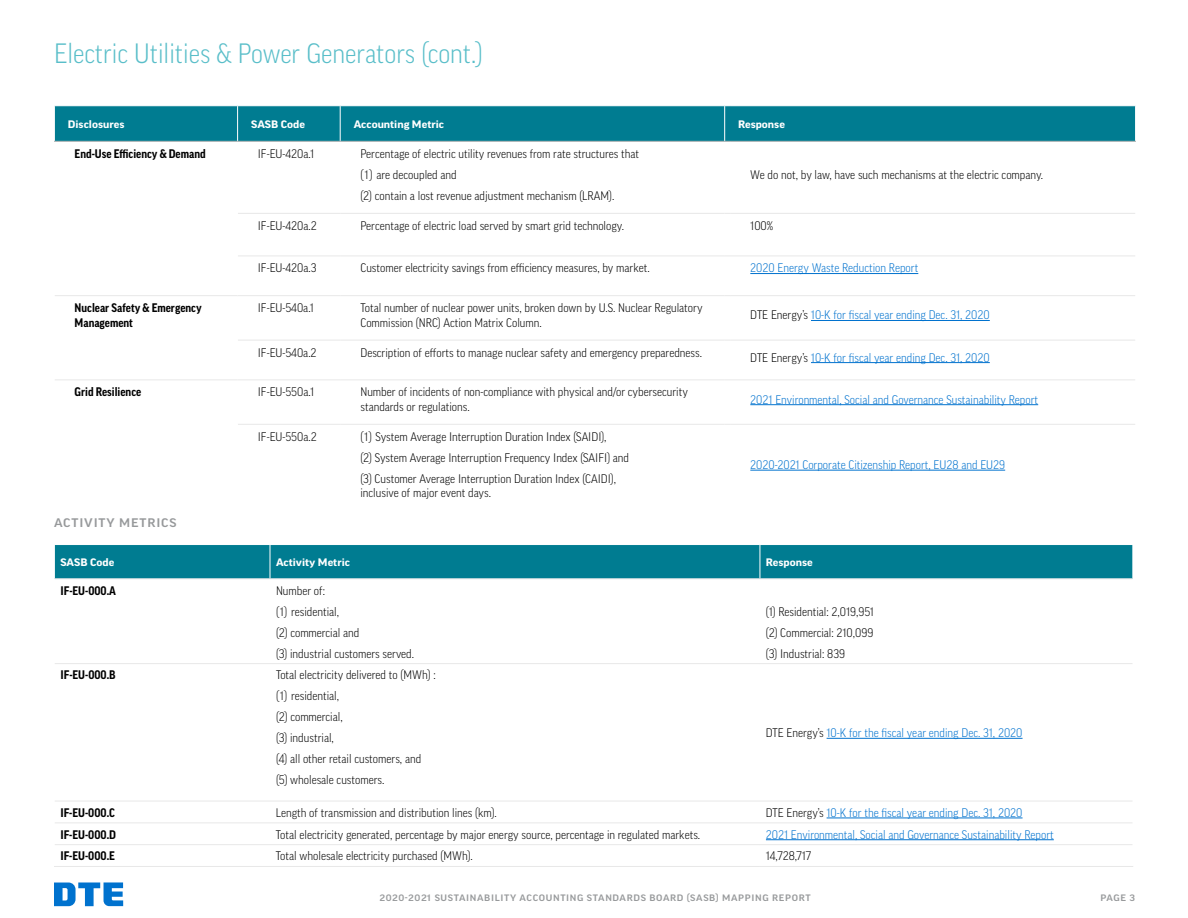
<style>
.page{position:relative;width:1188px;height:918px;background:#fff}
.page>*{position:absolute;margin:0;border:0;box-sizing:border-box;transform-origin:0 0}
.t1{font:300 27px "Good Pro Narr";color:#59bec9}
.t2{font:300 12px/21px "Good Pro Narr";color:#000}
.t3{font:300 12px "Good Pro Narr";color:#0072ce}
.t4{font:700 12px/14.4px "Good Pro Narr";color:#000}
.t5{font:500 expanded 12px "Good Pro";letter-spacing:.07em;color:#97999b}
.t6{font:700 expanded 10.5px "Good Pro";color:#fff}
.t7{font:500 expanded 9px "Good Pro";letter-spacing:.07em;color:#97999b}
.s1{color:#000}
</style>
<div class="page">
<svg style="left:54px;top:882px;width:69px;height:24px"></svg>
<svg style="left:54px;top:105px;width:1082px;height:37px;background:#0d8295"></svg>
<hr style="left:730px;top:141px;width:406px;height:1px;background:#b1b3b3">
<hr style="left:238px;top:213px;width:102px;height:1px;background:#e8e8e8">
<hr style="left:340px;top:213px;width:385px;height:1px;background:#e8e8e8">
<hr style="left:730px;top:213px;width:405px;height:1px;background:#e8e8e8">
<hr style="left:238px;top:256px;width:102px;height:1px;background:#e8e8e8">
<hr style="left:340px;top:256px;width:385px;height:1px;background:#e8e8e8">
<hr style="left:730px;top:256px;width:405px;height:1px;background:#e8e8e8">
<hr style="left:55px;top:295px;width:183px;height:1px;background:#e8e8e8">
<hr style="left:238px;top:295px;width:102px;height:1px;background:#e8e8e8">
<hr style="left:340px;top:295px;width:385px;height:1px;background:#e8e8e8">
<hr style="left:730px;top:295px;width:405px;height:1px;background:#e8e8e8">
<hr style="left:238px;top:340px;width:102px;height:1px;background:#e8e8e8">
<hr style="left:340px;top:340px;width:385px;height:1px;background:#e8e8e8">
<hr style="left:730px;top:340px;width:405px;height:1px;background:#e8e8e8">
<hr style="left:55px;top:379px;width:183px;height:1px;background:#e8e8e8">
<hr style="left:238px;top:379px;width:102px;height:1px;background:#e8e8e8">
<hr style="left:340px;top:379px;width:385px;height:1px;background:#e8e8e8">
<hr style="left:730px;top:379px;width:405px;height:1px;background:#e8e8e8">
<hr style="left:238px;top:424px;width:102px;height:1px;background:#e8e8e8">
<hr style="left:340px;top:424px;width:385px;height:1px;background:#e8e8e8">
<hr style="left:730px;top:424px;width:405px;height:1px;background:#e8e8e8">
<hr style="left:750px;top:273px;width:168px;height:1px;background:#0072ce">
<hr style="left:811px;top:320px;width:179px;height:1px;background:#0072ce">
<hr style="left:811px;top:362px;width:179px;height:1px;background:#0072ce">
<hr style="left:750px;top:404px;width:288px;height:1px;background:#0072ce">
<hr style="left:750px;top:470px;width:255px;height:1px;background:#0072ce">
<div style="left:55px;top:545px;width:1077px;height:33px;background:#007c91"></div>
<hr style="left:270px;top:545px;width:1px;height:33px;background:#fff">
<hr style="left:760px;top:545px;width:1px;height:33px;background:#fff">
<hr style="left:55px;top:578px;width:215px;height:1px;background:#e8e8e8">
<hr style="left:270px;top:578px;width:490px;height:1px;background:#e8e8e8">
<hr style="left:760px;top:578px;width:372px;height:1px;background:#e8e8e8">
<hr style="left:55px;top:663px;width:215px;height:1px;background:#e8e8e8">
<hr style="left:270px;top:663px;width:490px;height:1px;background:#e8e8e8">
<hr style="left:760px;top:663px;width:372px;height:1px;background:#e8e8e8">
<hr style="left:55px;top:801px;width:215px;height:1px;background:#e8e8e8">
<hr style="left:270px;top:801px;width:490px;height:1px;background:#e8e8e8">
<hr style="left:760px;top:801px;width:372px;height:1px;background:#e8e8e8">
<hr style="left:55px;top:822px;width:215px;height:1px;background:#e8e8e8">
<hr style="left:270px;top:822px;width:490px;height:1px;background:#e8e8e8">
<hr style="left:760px;top:822px;width:372px;height:1px;background:#e8e8e8">
<hr style="left:55px;top:844px;width:215px;height:1px;background:#e8e8e8">
<hr style="left:270px;top:844px;width:490px;height:1px;background:#e8e8e8">
<hr style="left:760px;top:844px;width:372px;height:1px;background:#e8e8e8">
<hr style="left:54px;top:866px;width:216px;height:1px;background:#e8e8e8">
<hr style="left:270px;top:866px;width:490px;height:1px;background:#e8e8e8">
<hr style="left:760px;top:866px;width:373px;height:1px;background:#e8e8e8">
<hr style="left:827px;top:738px;width:196px;height:1px;background:#0072ce">
<hr style="left:827px;top:818px;width:196px;height:1px;background:#0072ce">
<hr style="left:766px;top:839px;width:288px;height:1px;background:#0072ce">
<h1 class="t1" style="left:54px;top:38px;width:430px">Electric Utilities &amp; Power Generators (cont.)</h1>
<p class="t6" style="left:68px;top:118px;width:58px">Disclosures</p>
<p class="t6" style="left:251px;top:118px;width:56px">SASB Code</p>
<p class="t6" style="left:354px;top:118px;width:92px">Accounting Metric</p>
<p class="t6" style="left:738px;top:118px;width:48px">Response</p>
<p class="t4" style="left:75px;top:146px;width:133px">End-Use Efficiency &amp; Demand</p>
<p class="t2" style="left:258px;top:143px;width:58px">IF-EU-420a.1</p>
<p class="t2" style="left:360px;top:143px;width:280px">Percentage of electric utility revenues from rate structures that (1) are decoupled and<br>(2) contain a lost revenue adjustment mechanism (LRAM).</p>
<p class="t2" style="left:750px;top:164px;width:294px">We do not, by law, have such mechanisms at the electric company.</p>
<p class="t2" style="left:258px;top:215px;width:60px">IF-EU-420a.2</p>
<p class="t2" style="left:360px;top:215px;width:265px">Percentage of electric load served by smart grid technology.</p>
<p class="t2" style="left:750px;top:215px;width:24px">100%</p>
<p class="t2" style="left:258px;top:258px;width:60px">IF-EU-420a.3</p>
<p class="t2" style="left:360px;top:258px;width:291px">Customer electricity savings from efficiency measures, by market.</p>
<p class="t3" style="left:750px;top:261px;width:170px">2020 Energy Waste Reduction Report</p>
<p class="t4" style="left:75px;top:301px;width:129px">Nuclear Safety &amp; Emergency<br>Management</p>
<p class="t2" style="left:258px;top:297px;width:58px">IF-EU-540a.1</p>
<p class="t2" style="left:360px;top:301px;width:344px;line-height:14.4px">Total number of nuclear power units, broken down by U.S. Nuclear Regulatory<br>Commission (NRC) Action Matrix Column.</p>
<p class="t3" style="left:750px;top:308px;width:241px"><span class="s1">DTE Energy’s</span> 10-K for fiscal year ending Dec. 31, 2020</p>
<p class="t2" style="left:258px;top:342px;width:60px">IF-EU-540a.2</p>
<p class="t2" style="left:360px;top:342px;width:343px">Description of efforts to manage nuclear safety and emergency preparedness.</p>
<p class="t3" style="left:750px;top:350px;width:241px"><span class="s1">DTE Energy’s</span> 10-K for fiscal year ending Dec. 31, 2020</p>
<p class="t4" style="left:75px;top:385px;width:68px">Grid Resilience</p>
<p class="t2" style="left:258px;top:382px;width:58px">IF-EU-550a.1</p>
<p class="t2" style="left:360px;top:385px;width:329px;line-height:14.4px">Number of incidents of non-compliance with physical and/or cybersecurity standards or regulations.</p>
<p class="t3" style="left:750px;top:392px;width:289px">2021 Environmental, Social and Governance Sustainability Report</p>
<p class="t2" style="left:258px;top:426px;width:60px">IF-EU-550a.2</p>
<p class="t2" style="left:360px;top:426px;width:270px">(1) System Average Interruption Duration Index (SAIDI),<br>(2) System Average Interruption Frequency Index (SAIFI) and (3) Customer Average Interruption Duration Index (CAIDI),</p>
<p class="t2" style="left:360px;top:482px;width:132px">inclusive of major event days.</p>
<p class="t3" style="left:750px;top:458px;width:256px">2020-2021 Corporate Citizenship Report, EU28 and EU29</p>
<p class="t5" style="left:54px;top:516px;width:124px">ACTIVITY METRICS</p>
<p class="t6" style="left:60px;top:556px;width:56px">SASB Code</p>
<p class="t6" style="left:276px;top:556px;width:76px">Activity Metric</p>
<p class="t6" style="left:766px;top:556px;width:48px">Response</p>
<p class="t4" style="left:60px;top:583px;width:57px">IF-EU-000.A</p>
<p class="t2" style="left:276px;top:580px;width:140px">Number of:<br>(1) residential,<br>(2) commercial and<br>(3) industrial customers served.</p>
<p class="t2" style="left:766px;top:601px;width:109px;text-align:justify">(1) Residential: 2,019,951 (2) Commercial: 210,099 (3) Industrial: 839</p>
<p class="t4" style="left:60px;top:668px;width:57px">IF-EU-000.B</p>
<p class="t2" style="left:276px;top:665px;width:161px">Total electricity delivered to (MWh) : (1) residential,<br>(2) commercial,<br>(3) industrial,<br>(4) all other retail customers, and (5) wholesale customers.</p>
<p class="t3" style="left:766px;top:726px;width:258px"><span class="s1">DTE Energy’s</span> 10-K for the fiscal year ending Dec. 31, 2020</p>
<p class="t4" style="left:60px;top:805px;width:56px">IF-EU-000.C</p>
<p class="t2" style="left:276px;top:802px;width:222px">Length of transmission and distribution lines (km).</p>
<p class="t3" style="left:766px;top:806px;width:258px"><span class="s1">DTE Energy’s</span> 10-K for the fiscal year ending Dec. 31, 2020</p>
<p class="t4" style="left:60px;top:827px;width:57px">IF-EU-000.D</p>
<p class="t2" style="left:276px;top:824px;width:426px">Total electricity generated, percentage by major energy source, percentage in regulated markets.</p>
<p class="t3" style="left:766px;top:828px;width:289px">2021 Environmental, Social and Governance Sustainability Report</p>
<p class="t4" style="left:60px;top:849px;width:56px">IF-EU-000.E</p>
<p class="t2" style="left:276px;top:846px;width:198px">Total wholesale electricity purchased (MWh).</p>
<p class="t2" style="left:766px;top:846px;width:47px">14,728,717</p>
<p class="t7" style="left:379px;top:893px;width:433px">2020-2021 SUSTAINABILITY ACCOUNTING STANDARDS BOARD (SASB) MAPPING REPORT</p>
<p class="t7" style="left:1100px;top:893px;width:36px">PAGE 3</p>
</div>
